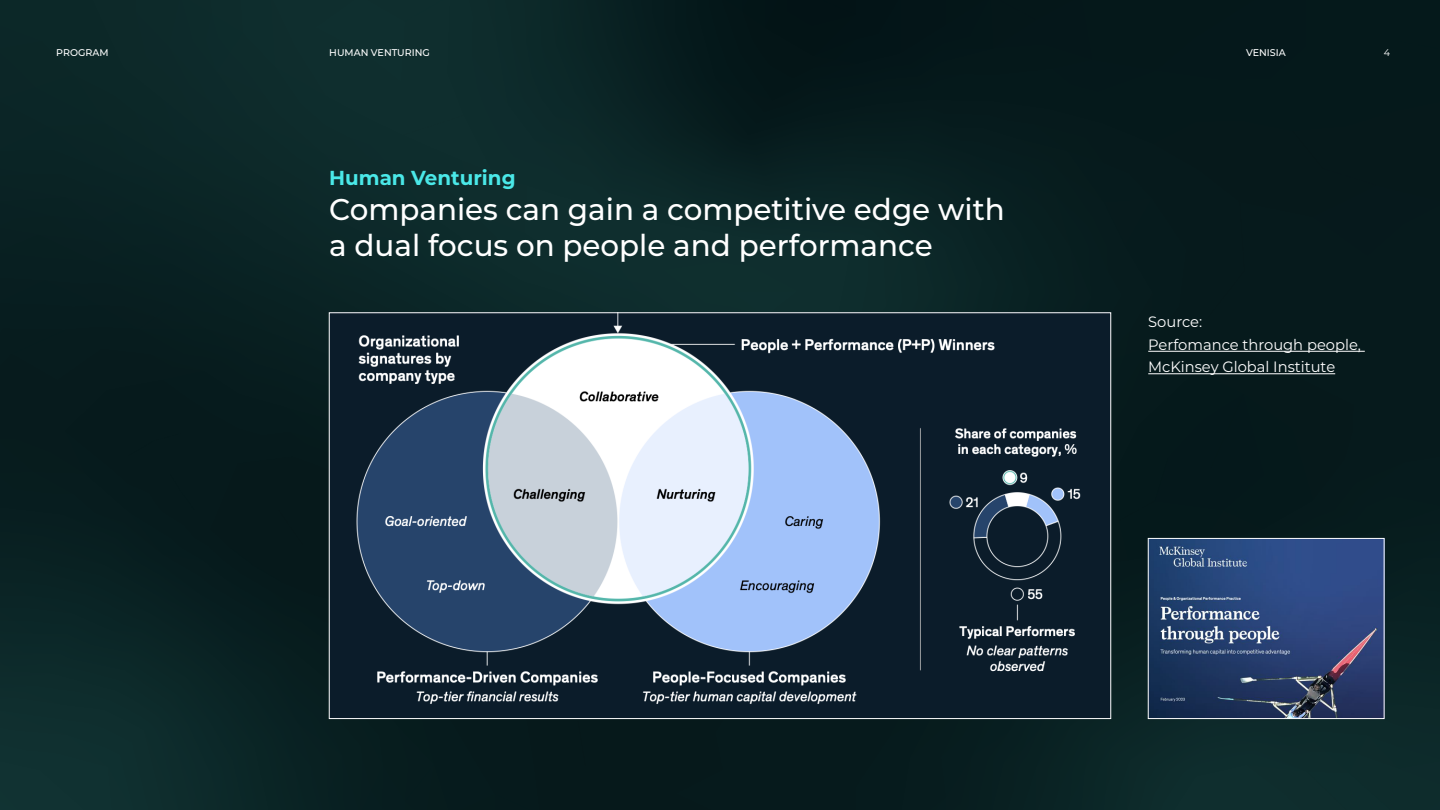
<style>
.page{position:relative;width:1440px;height:810px;background:#fff}
.page>*{position:absolute;margin:0;border:0;box-sizing:border-box;transform-origin:0 0}
.t1{font:500 30px/36px "Montserrat";color:#fff}
.t2{font:700 20.25px "Montserrat";color:#4ae8e8}
.t3{font:15px/22.5px "Montserrat";color:#fff}
.t4{font:500 9.75px "Montserrat";color:#fff}
.t5{font:9.75px "Montserrat";color:#fff}
</style>
<div class="page">
<img style="left:0;top:0;width:1440px;height:810px">
<hr style="left:1148px;top:351px;width:217px;height:1px;background:#fff">
<hr style="left:1148px;top:373px;width:187px;height:1px;background:#fff">
<img style="left:331px;top:314px;width:778px;height:403px">
<img style="left:1150px;top:540px;width:232px;height:177px">
<div style="left:1148px;top:538px;width:236px;height:181px;border:1px solid #fff"></div>
<p class="t4" style="left:56px;top:46px;width:54px">PROGRAM</p>
<p class="t4" style="left:1246px;top:46px;width:41px">VENISIA</p>
<p class="t5" style="left:1384px;top:46px;width:8px">4</p>
<p class="t4" style="left:329px;top:46px;width:102px">HUMAN VENTURING</p>
<p class="t2" style="left:329px;top:164px;width:188px">Human Venturing</p>
<p class="t1" style="left:329px;top:190px;width:677px">Companies can gain a competitive edge with a dual focus on people and performance</p>
<p class="t3" style="left:1148px;top:310px;width:214px">Source:<br>Perfomance through people,<br>McKinsey Global Institute</p>
</div>
